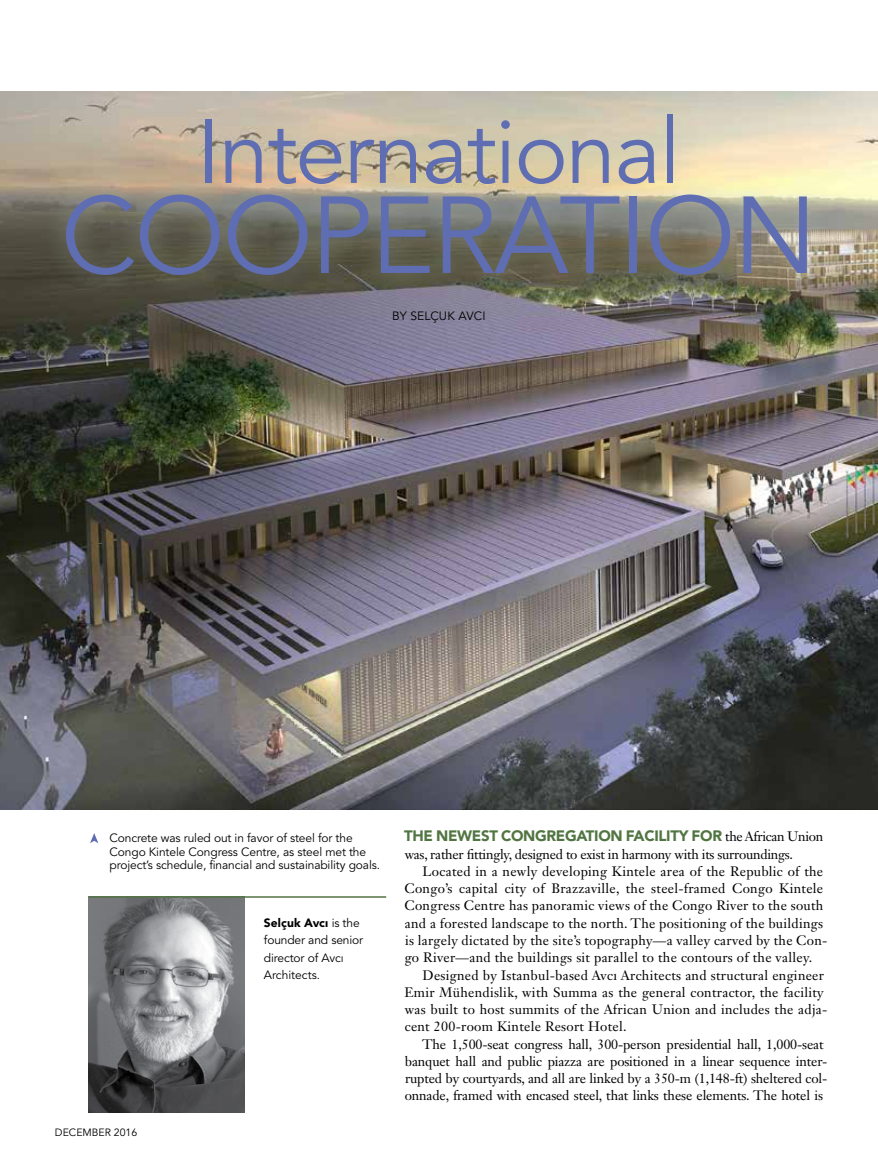
<style>
.page{position:relative;width:878px;height:1175px;background:#fff}
.page>*{position:absolute;margin:0;border:0;box-sizing:border-box;transform-origin:0 0}
.t1{font:108px "Avenir LT Std";letter-spacing:-.02em;color:#5f6db3}
.t2{font:90px "Avenir LT Std";letter-spacing:-.02em;color:#5f6db3}
.t3{font:900 15px "Avenir LT Std";letter-spacing:-.02em;color:#517542}
.t4{font:13.5px "Janson Text LT Std";letter-spacing:.02em;color:#000}
.t5{font:13.5px "Janson Text LT Std";letter-spacing:-.01em;color:#000}
.t6{font:13.5px "Janson Text LT Std";letter-spacing:-.02em;color:#000}
.t7{font:12px/17.2px "Avenir LT Std";letter-spacing:-.01em;color:#000}
.t8{font:10.5px "Avenir LT Std";color:#000}
.s1{font-weight:900}
.s2{font-family:"Janson Text LT Std";font-weight:400;font-size:13.5px;color:#000}
</style>
<div class="page">
<img style="left:0;top:92px;width:878px;height:717px">
<svg style="left:90px;top:833px;width:8px;height:10px"></svg>
<div style="left:43px;top:93px;width:787px;height:205px;background:#b5cab7;opacity:.46"></div>
<img style="left:88px;top:896px;width:157px;height:216px">
<hr style="left:89px;top:896px;width:297px;height:1px;background:#517542">
<h2 class="t2" style="left:197px;top:100px;width:485px">International</h2>
<h1 class="t1" style="left:61px;top:173px;width:758px">COOPERATION</h1>
<p class="t7" style="left:392px;top:307px;width:95px">BY SELÇUK AVCI</p>
<p class="t7" style="left:110px;top:831px;width:272px;line-height:13.5px">Concrete was ruled out in favor of steel for the<br>Congo Kintele Congress Centre, as steel met the project’s schedule, financial and sustainability goals.</p>
<p class="t8" style="left:55px;top:1126px;width:84px">DECEMBER 2016</p>
<p class="t7" style="left:264px;top:914px;width:101px"><span class="s1">Selçuk Avcı</span> is the founder and senior director of Avcı<br>Architects.</p>
<p class="t3" style="left:404px;top:827px;width:420px">THE NEWEST CONGREGATION FACILITY FOR <span class="s2">the African Union</span></p>
<p class="t6" style="left:404px;top:845px;width:390px">was, rather fittingly, designed to exist in harmony with its surroundings.</p>
<p class="t4" style="left:422px;top:862px;width:402px">Located in a newly developing Kintele area of the Republic of the</p>
<p class="t4" style="left:404px;top:880px;width:420px">Congo’s capital city of Brazzaville, the steel-framed Congo Kintele</p>
<p class="t4" style="left:404px;top:897px;width:420px">Congress Centre has panoramic views of the Congo River to the south</p>
<p class="t4" style="left:405px;top:914px;width:419px">and a forested landscape to the north. The positioning of the buildings</p>
<p class="t4" style="left:405px;top:931px;width:424px">is largely dictated by the site’s topography—a valley carved by the Con-</p>
<p class="t4" style="left:404px;top:949px;width:409px">go River—and the buildings sit parallel to the contours of the valley.</p>
<p class="t4" style="left:422px;top:966px;width:403px">Designed by Istanbul-based Avcı Architects and structural engineer</p>
<p class="t4" style="left:404px;top:983px;width:421px">Emir Mühendislik, with Summa as the general contractor, the facility</p>
<p class="t4" style="left:404px;top:1000px;width:424px">was built to host summits of the African Union and includes the adja-</p>
<p class="t4" style="left:405px;top:1018px;width:223px">cent 200-room Kintele Resort Hotel.</p>
<p class="t5" style="left:422px;top:1035px;width:403px">The 1,500-seat congress hall, 300-person presidential hall, 1,000-seat</p>
<p class="t5" style="left:405px;top:1052px;width:424px">banquet hall and public piazza are positioned in a linear sequence inter-</p>
<p class="t5" style="left:405px;top:1069px;width:424px">rupted by courtyards, and all are linked by a 350-m (1,148-ft) sheltered col-</p>
<p class="t5" style="left:405px;top:1087px;width:420px">onnade, framed with encased steel, that links these elements. The hotel is</p>
</div>
